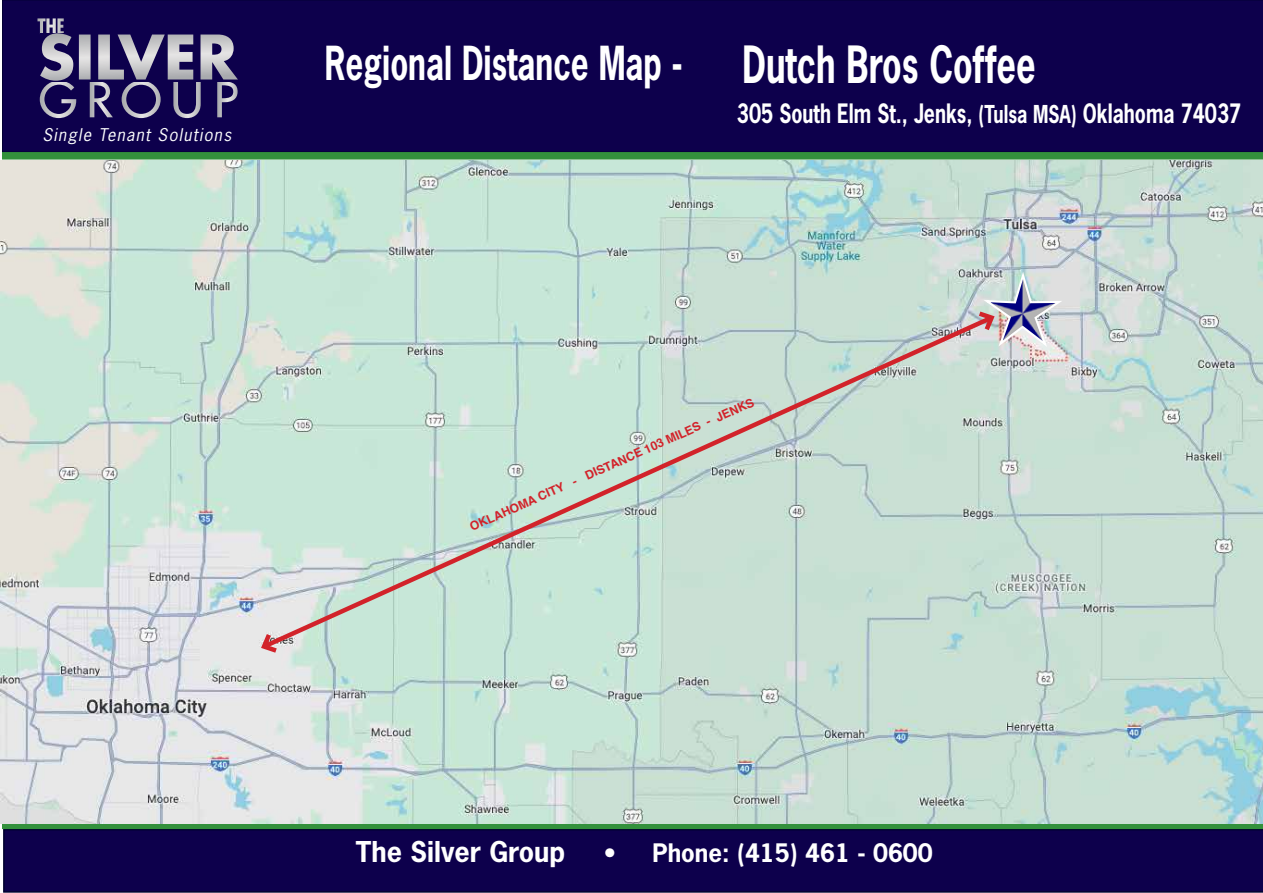
<style>
.page{position:relative;width:1263px;height:893px;background:#fff}
.page>*{position:absolute;margin:0;border:0;box-sizing:border-box;transform-origin:0 0}
.t1{font:700 44.1px "News Gothic Std";color:#fff;scale:.71 1}
.t2{font:700 27px "News Gothic Std";color:#fff}
.t3{font:700 25.2px "News Gothic Std";color:#fff;scale:.78 1}
.t4{font:700 24px "News Gothic Std";color:#fff}
.t5{font:italic 16.5px "News Gothic Std";color:#fff}
.t6{font:700 12.15px "Helvetica";color:#d2232a}
.s1{font-size:48.3px}
.s2{font-size:23.25px}
</style>
<div class="page">
<svg style="left:3px;top:829px;width:1260px;height:64px;background:#0d014b"></svg>
<div style="left:2px;top:0;width:1261px;height:152px;background:#0d004c"></div>
<svg style="left:37px;top:18px;width:201px;height:100px;background:#514979"></svg>
<div style="left:2px;top:152px;width:1261px;height:8px;background:#33913c"></div>
<div style="left:2px;top:821px;width:1261px;height:8px;background:#33913c"></div>
<img style="left:0;top:161px;width:1263px;height:663px">
<svg style="left:258px;top:312px;width:739px;height:340px;background:#c6ded2"></svg>
<img style="left:974px;top:268px;width:92px;height:82px">
<svg style="left:258px;top:629px;width:24px;height:27px"></svg>
<p class="t5" style="left:43px;top:124px;width:194px">Single Tenant Solutions</p>
<h1 class="t1" style="left:325px;top:34px;width:1003px">Regional Distance Map - <span class="s1">Dutch Bros Coffee</span></h1>
<p class="t3" style="left:737px;top:97px;width:648px">305 South Elm St., Jenks, <span class="s2">(Tulsa MSA)</span> Oklahoma 74037</p>
<p class="t6" style="left:466px;top:518px;width:311px;rotate:-24deg">OKLAHOMA CITY - DISTANCE 103 MILES - JENKS</p>
<p class="t2" style="left:356px;top:834px;width:211px">The Silver Group</p>
<p class="t4" style="left:604px;top:837px;width:330px">• Phone: (415) 461 - 0600</p>
</div>
